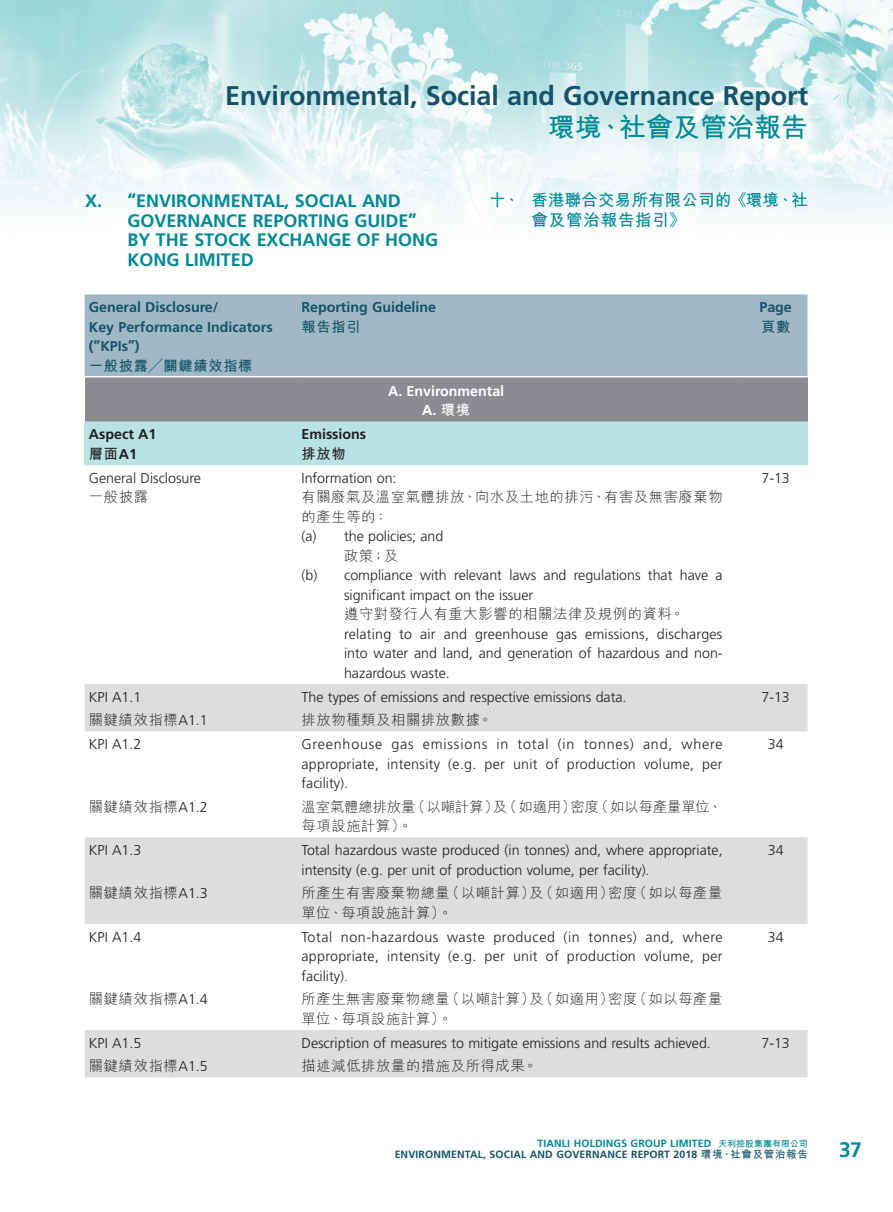
<style>
.page{position:relative;width:893px;height:1212px;background:#fff}
.page>*{position:absolute;margin:0;border:0;box-sizing:border-box;transform-origin:0 0}
.t1{font:700 27px "Frutiger LT Std";color:#145369}
.t2{font:700 27px "M Hei HK";color:#008996}
.t3{font:700 21px "Frutiger LT Std";color:#008996}
.Heading_1{font:700 18px/19.5px "Frutiger LT Std";color:#008996}
.C_Heading_1{font:700 16.5px/19.5px "M Hei HK";letter-spacing:.01em;color:#008996}
.Body_Text{font:300 14.25px/19.5px "Frutiger LT Std";color:#231f20;text-align:justify}
.Body_Text-2{font:300 14.25px/19.5px "M Hei HK";letter-spacing:.05em;color:#231f20}
.Body_Text-3{font:700 14.25px "Frutiger LT Std";color:#145369}
.Body_Text-4{font:300 14.25px/19.5px "M Hei HK";color:#231f20}
.Body_Text-5{font:700 14.25px "Frutiger LT Std";color:#fff}
.Body_Text-6{font:700 14.25px "M Hei HK";letter-spacing:.05em;color:#145369}
.Body_Text-7{font:700 14.25px "Frutiger LT Std";color:#231f20}
.Body_Text-8{font:700 14.25px "M Hei HK";color:#231f20}
.t4{font:700 10.5px/10.5px "Frutiger LT Std";letter-spacing:.015em;color:#145369;text-align:right}
.s1{font-family:"Frutiger LT Std"}
.s2{font-family:"M Hei HK"}
.s3{color:#008996}
.s4{font-family:"M Hei HK";font-size:9px;color:#008996}
</style>
<div class="page">
<img style="left:0;top:0;width:893px;height:221px">
<div style="left:85px;top:294px;width:722px;height:82px;background:#a0b8c5"></div>
<div style="left:85px;top:377px;width:722px;height:44px;background:#8a8c8f"></div>
<div style="left:85px;top:421px;width:722px;height:43px;background:#b8e2e4"></div>
<svg style="left:85px;top:684px;width:722px;height:393px"></svg>
<hr style="left:84px;top:421px;width:1px;height:43px;background:#b8e2e4">
<hr style="left:807px;top:421px;width:1px;height:43px;background:#b8e2e4">
<hr style="left:84px;top:464px;width:213px;height:1px;background:#b8e2e4">
<hr style="left:297px;top:464px;width:447px;height:1px;background:#b8e2e4">
<hr style="left:744px;top:464px;width:64px;height:1px;background:#b8e2e4">
<h1 class="t1" style="left:225px;top:80px;width:584px">Environmental, Social and Governance Report</h1>
<h1 class="t2" style="left:548px;top:107px;width:262px">環境、社會及管治報告</h1>
<p class="Heading_1" style="left:128px;top:191px;width:312px;text-indent:-43px">X. “ENVIRONMENTAL, SOCIAL AND<br>GOVERNANCE REPORTING GUIDE”<br>BY THE STOCK EXCHANGE OF HONG<br>KONG LIMITED</p>
<p class="Body_Text-3" style="left:89px;top:299px;width:131px">General Disclosure/</p>
<p class="Body_Text-3" style="left:89px;top:318px;width:185px">Key Performance Indicators</p>
<p class="Body_Text-3" style="left:89px;top:338px;width:52px">(“KPIs”)</p>
<p class="Body_Text-6" style="left:89px;top:355px;width:165px">一般披露╱關鍵績效指標</p>
<p class="Body_Text-3" style="left:302px;top:299px;width:136px">Reporting Guideline</p>
<p class="Body_Text-6" style="left:302px;top:316px;width:61px">報告指引</p>
<p class="C_Heading_1" style="left:531px;top:189px;width:278px;text-indent:-43px">十、 香港聯合交易所有限公司的《環境、社會及管治報告指引》</p>
<p class="Body_Text-3" style="left:759px;top:299px;width:34px">Page</p>
<p class="Body_Text-6" style="left:761px;top:316px;width:31px">頁數</p>
<p class="Body_Text-7" style="left:89px;top:426px;width:69px">Aspect A1</p>
<p class="Body_Text-8" style="left:89px;top:443px;width:50px">層面<span class="s1">A1</span></p>
<p class="Body_Text" style="left:89px;top:468px;width:114px">General Disclosure</p>
<p class="Body_Text-2" style="left:89px;top:487px;width:61px">一般披露</p>
<p class="Body_Text-7" style="left:302px;top:426px;width:66px">Emissions</p>
<p class="Body_Text-8" style="left:302px;top:443px;width:46px">排放物</p>
<p class="Body_Text-5" style="left:388px;top:383px;width:118px">A. Environmental</p>
<p class="Body_Text-5" style="left:422px;top:402px;width:49px">A. <span class="s2">環境</span></p>
<p class="Body_Text" style="left:302px;top:468px;width:97px">Information on:</p>
<p class="Body_Text-2" style="left:302px;top:487px;width:423px">有關廢氣及溫室氣體排放、向水及土地的排污、有害及無害廢棄物的產生等的：</p>
<p class="Body_Text" style="left:302px;top:527px;width:143px">(a) the policies; and</p>
<p class="Body_Text-2" style="left:344px;top:546px;width:56px">政策；及</p>
<p class="Body_Text" style="left:344px;top:566px;width:380px;text-indent:-43px">(b) compliance with relevant laws and regulations that have a significant impact on the issuer</p>
<p class="Body_Text-2" style="left:344px;top:604px;width:342px">遵守對發行人有重大影響的相關法律及規例的資料。</p>
<p class="Body_Text" style="left:344px;top:624px;width:380px">relating to air and greenhouse gas emissions, discharges into water and land, and generation of hazardous and non&shy;hazardous waste.</p>
<p class="Body_Text" style="left:761px;top:468px;width:30px">7-13</p>
<p class="Body_Text" style="left:89px;top:687px;width:54px">KPI A1.1</p>
<p class="Body_Text" style="left:302px;top:687px;width:326px">The types of emissions and respective emissions data.</p>
<p class="Body_Text" style="left:761px;top:687px;width:30px">7-13</p>
<p class="Body_Text-2" style="left:89px;top:710px;width:120px">關鍵績效指標<span class="s1">A1.1</span></p>
<p class="Body_Text-2" style="left:302px;top:710px;width:192px">排放物種類及相關排放數據。</p>
<p class="Body_Text" style="left:89px;top:735px;width:54px">KPI A1.2</p>
<p class="Body_Text" style="left:302px;top:735px;width:423px">Greenhouse gas emissions in total (in tonnes) and, where appropriate, intensity (e.g. per unit of production volume, per facility).</p>
<p class="Body_Text" style="left:768px;top:735px;width:17px">34</p>
<p class="Body_Text-2" style="left:89px;top:797px;width:120px">關鍵績效指標<span class="s1">A1.2</span></p>
<p class="Body_Text-4" style="left:302px;top:797px;width:422px">溫室氣體總排放量（以噸計算）及（如適用）密度（如以每產量單位、每項設施計算）。</p>
<p class="Body_Text" style="left:89px;top:841px;width:54px">KPI A1.3</p>
<p class="Body_Text" style="left:302px;top:841px;width:423px">Total hazardous waste produced (in tonnes) and, where appropriate, intensity (e.g. per unit of production volume, per facility).</p>
<p class="Body_Text" style="left:768px;top:841px;width:17px">34</p>
<p class="Body_Text-2" style="left:89px;top:883px;width:120px">關鍵績效指標<span class="s1">A1.3</span></p>
<p class="Body_Text-2" style="left:302px;top:883px;width:422px">所產生有害廢棄物總量（以噸計算）及（如適用）密度（如以每產量單位、每項設施計算）。</p>
<p class="Body_Text" style="left:89px;top:927px;width:54px">KPI A1.4</p>
<p class="Body_Text" style="left:302px;top:927px;width:423px">Total non-hazardous waste produced (in tonnes) and, where appropriate, intensity (e.g. per unit of production volume, per facility).</p>
<p class="Body_Text" style="left:768px;top:927px;width:17px">34</p>
<p class="Body_Text-2" style="left:89px;top:989px;width:120px">關鍵績效指標<span class="s1">A1.4</span></p>
<p class="Body_Text-2" style="left:302px;top:989px;width:422px">所產生無害廢棄物總量（以噸計算）及（如適用）密度（如以每產量單位、每項設施計算）。</p>
<p class="Body_Text" style="left:89px;top:1033px;width:54px">KPI A1.5</p>
<p class="Body_Text" style="left:302px;top:1033px;width:411px">Description of measures to mitigate emissions and results achieved.</p>
<p class="Body_Text" style="left:761px;top:1033px;width:30px">7-13</p>
<p class="Body_Text-2" style="left:89px;top:1056px;width:120px">關鍵績效指標<span class="s1">A1.5</span></p>
<p class="Body_Text-2" style="left:302px;top:1056px;width:237px">描述減低排放量的措施及所得成果。</p>
<p class="t4" style="left:395px;top:1138px;width:415px"><span class="s3">TIANLI HOLDINGS GROUP LIMITED</span> <span class="s4">天利控股集團有限公司<br></span>ENVIRONMENTAL, SOCIAL AND GOVERNANCE REPORT 2018 <span class="s2">環境、社會及管治報告</span></p>
<h2 class="t3" style="left:839px;top:1137px;width:24px">37</h2>
</div>
